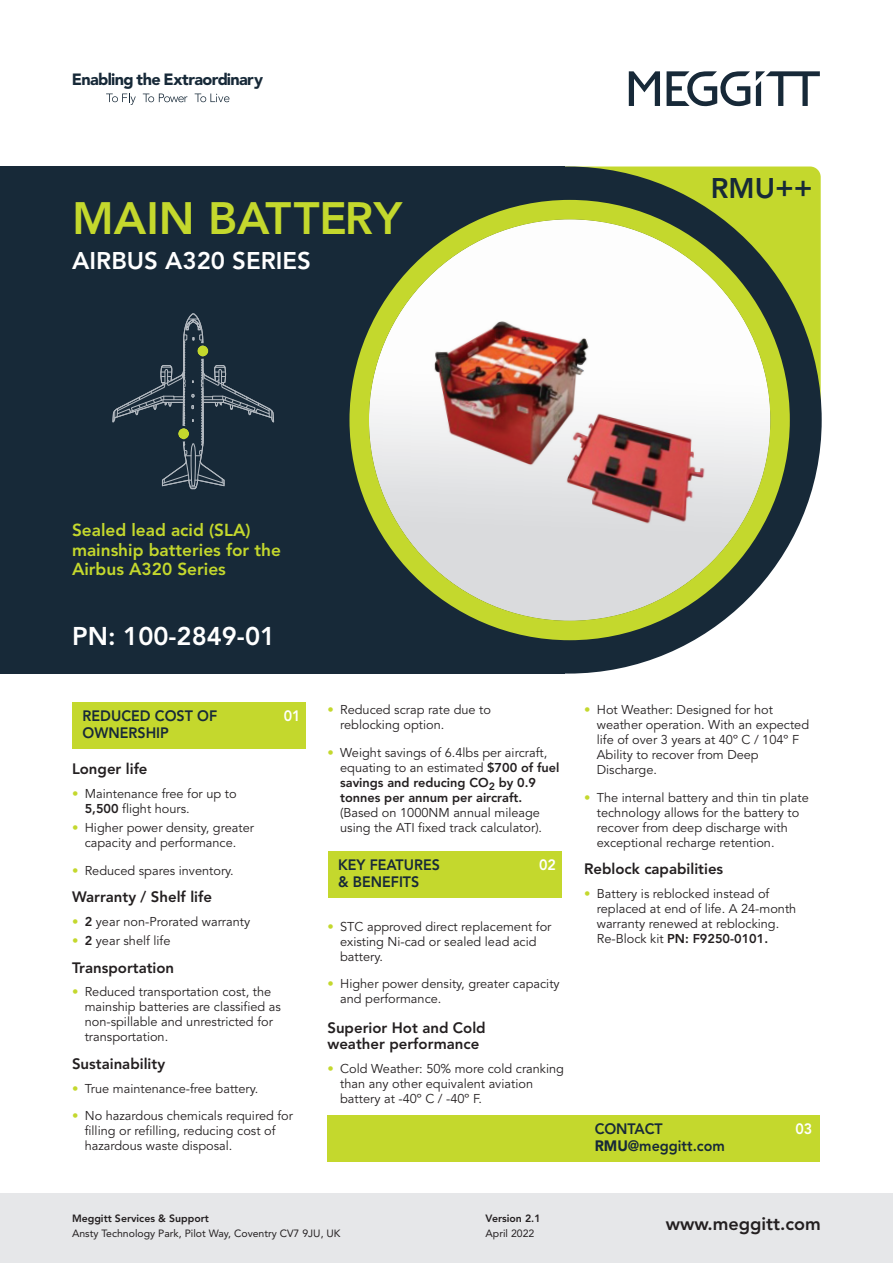
<style>
.page{position:relative;width:893px;height:1263px;background:#fff}
.page>*{position:absolute;margin:0;border:0;box-sizing:border-box;transform-origin:0 0}
.t1{font:800 45px "Avenir";color:#c4d82d}
.t2{font:800 28.2px "Avenir";color:#172938}
.t3{font:800 25.5px "Avenir";color:#fff}
.t4{font:800 24px "Avenir";color:#fff}
.t5{font:800 18px "Avenir";color:#231f20}
.t6{font:800 17.25px/19.5px "Avenir";color:#c4d82d}
.t7{font:900 16.2px "Avenir";letter-spacing:-.04em;color:#172938}
.t8{font:800 15px/16.5px "Avenir";color:#231f20}
.t9{font:800 15px/16.5px "Avenir";color:#172938;scale:.95 1}
.t10{font:800 15px "Avenir";color:#fff;scale:.95 1}
.t11{font:12.75px/15px "Avenir";color:#231f20}
.t12{font:800 12.75px/15px "Avenir";color:#231f20}
.t13{font:10.5px "Avenir";color:#231f20}
.t14{font:800 10.5px "Avenir";color:#231f20}
.s1{color:#c4d82d}
.s2{font-weight:800}
.s3{font-weight:400;color:#c4d82d}
.s4{font-weight:400}
.s5{font-weight:900}
</style>
<div class="page">
<svg style="left:667px;top:71px;width:83px;height:35px"></svg>
<svg style="left:756px;top:71px;width:64px;height:35px"></svg>
<svg style="left:629px;top:71px;width:31px;height:35px"></svg>
<svg style="left:106px;top:93px;width:30px;height:12px"></svg>
<svg style="left:143px;top:94px;width:44px;height:8px"></svg>
<svg style="left:195px;top:94px;width:34px;height:8px"></svg>
<div style="left:0;top:1194px;width:893px;height:69px;background:#e6e7e9"></div>
<div style="left:524px;top:166px;width:297px;height:251px;background:#c4d82d;border-radius:11px"></div>
<div style="left:315px;top:167px;width:507px;height:507px;background:#172938;border-radius:50%"></div>
<div style="left:0;top:166px;width:564px;height:507px;background:#172938"></div>
<svg style="left:349px;top:200px;width:441px;height:440px"></svg>
<svg style="left:112px;top:314px;width:163px;height:176px"></svg>
<div style="left:72px;top:702px;width:234px;height:46px;background:#c4d82d"></div>
<div style="left:328px;top:851px;width:234px;height:47px;background:#c4d82d"></div>
<div style="left:327px;top:1115px;width:493px;height:46px;background:#c4d82d"></div>
<p class="t7" style="left:72px;top:73px;width:193px">Enabling the Extraordinary</p>
<h1 class="t1" style="left:72px;top:200px;width:331px">MAIN BATTERY</h1>
<h3 class="t4" style="left:72px;top:251px;width:240px">AIRBUS A320 SERIES</h3>
<h2 class="t2" style="left:711px;top:177px;width:103px">RMU++</h2>
<h3 class="t6" style="left:72px;top:522px;width:210px">Sealed lead acid (SLA) mainship batteries for the<br>Airbus A320 Series</h3>
<h3 class="t3" style="left:72px;top:626px;width:204px">PN: 100-2849-01</h3>
<p class="t9" style="left:83px;top:709px;width:143px">REDUCED COST OF<br>OWNERSHIP</p>
<p class="t10" style="left:284px;top:710px;width:19px">01</p>
<p class="t8" style="left:72px;top:762px;width:77px">Longer life</p>
<p class="t11" style="left:85px;top:787px;width:153px;text-indent:-13px"><span class="s1">•</span> Maintenance free for up to<br><span class="s2">5,500</span> flight hours.</p>
<p class="t11" style="left:72px;top:821px;width:183px;text-align:center"><span class="s1">•</span> Higher power density, greater capacity and performance.</p>
<p class="t11" style="left:72px;top:864px;width:163px"><span class="s1">•</span> Reduced spares inventory.</p>
<p class="t8" style="left:72px;top:890px;width:142px">Warranty / Shelf life</p>
<p class="t11" style="left:72px;top:915px;width:180px"><span class="s1">•</span> <span class="s2">2</span> year non-Prorated warranty</p>
<p class="t11" style="left:72px;top:934px;width:100px"><span class="s1">•</span> <span class="s2">2</span> year shelf life</p>
<p class="t8" style="left:72px;top:961px;width:104px">Transportation</p>
<p class="t11" style="left:85px;top:985px;width:198px;text-indent:-13px"><span class="s1">•</span> Reduced transportation cost, the mainship batteries are classified as non-spillable and unrestricted for transportation.</p>
<p class="t8" style="left:72px;top:1057px;width:95px">Sustainability</p>
<p class="t11" style="left:72px;top:1082px;width:188px"><span class="s1">•</span> True maintenance-free battery.</p>
<p class="t11" style="left:85px;top:1109px;width:210px;text-indent:-13px"><span class="s1">•</span> No hazardous chemicals required for filling or refilling, reducing cost of hazardous waste disposal.</p>
<p class="t11" style="left:340px;top:704px;width:152px;text-indent:-13px"><span class="s1">•</span> Reduced scrap rate due to reblocking option.</p>
<p class="t12" style="left:340px;top:746px;width:221px;text-indent:-13px"><span class="s3">•</span> <span class="s4">Weight savings of 6.4lbs per aircraft, equating to an estimated</span> $700 of fuel savings and reducing CO<sub>2</sub> by 0.9 tonnes per annum per aircraft.</p>
<p class="t11" style="left:340px;top:806px;width:204px">(Based on 1000NM annual mileage using the ATI fixed track calculator).</p>
<p class="t9" style="left:338px;top:858px;width:109px">KEY FEATURES &amp; BENEFITS</p>
<p class="t10" style="left:539px;top:859px;width:19px">02</p>
<p class="t11" style="left:340px;top:920px;width:213px;text-indent:-13px"><span class="s1">•</span> STC approved direct replacement for existing Ni-cad or sealed lead acid battery.</p>
<p class="t11" style="left:340px;top:978px;width:221px;text-indent:-13px"><span class="s1">•</span> Higher power density, greater capacity and performance.</p>
<p class="t8" style="left:327px;top:1020px;width:160px">Superior Hot and Cold weather performance</p>
<p class="t11" style="left:340px;top:1062px;width:225px;text-indent:-13px"><span class="s1">•</span> Cold Weather: 50% more cold cranking than any other equivalent aviation battery at -40º C / -40º F.</p>
<p class="t11" style="left:597px;top:703px;width:214px;text-indent:-13px"><span class="s1">•</span> Hot Weather: Designed for hot weather operation. With an expected life of over 3 years at 40º C / 104º F<br>Ability to recover from Deep<br>Discharge.</p>
<p class="t11" style="left:597px;top:791px;width:213px;text-indent:-13px"><span class="s1">•</span> The internal battery and thin tin plate technology allows for the battery to recover from deep discharge with exceptional recharge retention.</p>
<p class="t8" style="left:584px;top:862px;width:141px">Reblock capabilities</p>
<p class="t11" style="left:597px;top:887px;width:201px;text-indent:-13px"><span class="s1">•</span> Battery is reblocked instead of replaced at end of life. A 24-month warranty renewed at reblocking.<br>Re-Block kit <span class="s2">PN: F9250-0101.</span></p>
<p class="t9" style="left:595px;top:1122px;width:139px">CONTACT<br><span class="s5">RMU</span>@meggitt.com</p>
<p class="t10" style="left:795px;top:1123px;width:19px">03</p>
<p class="t14" style="left:72px;top:1214px;width:138px">Meggitt Services &amp; Support</p>
<p class="t13" style="left:72px;top:1227px;width:270px">Ansty Technology Park, Pilot Way, Coventry CV7 9JU, UK</p>
<p class="t14" style="left:486px;top:1214px;width:57px">Version 2.1</p>
<p class="t13" style="left:486px;top:1227px;width:50px">April 2022</p>
<h3 class="t5" style="left:666px;top:1216px;width:156px">www.meggitt.com</h3>
</div>
